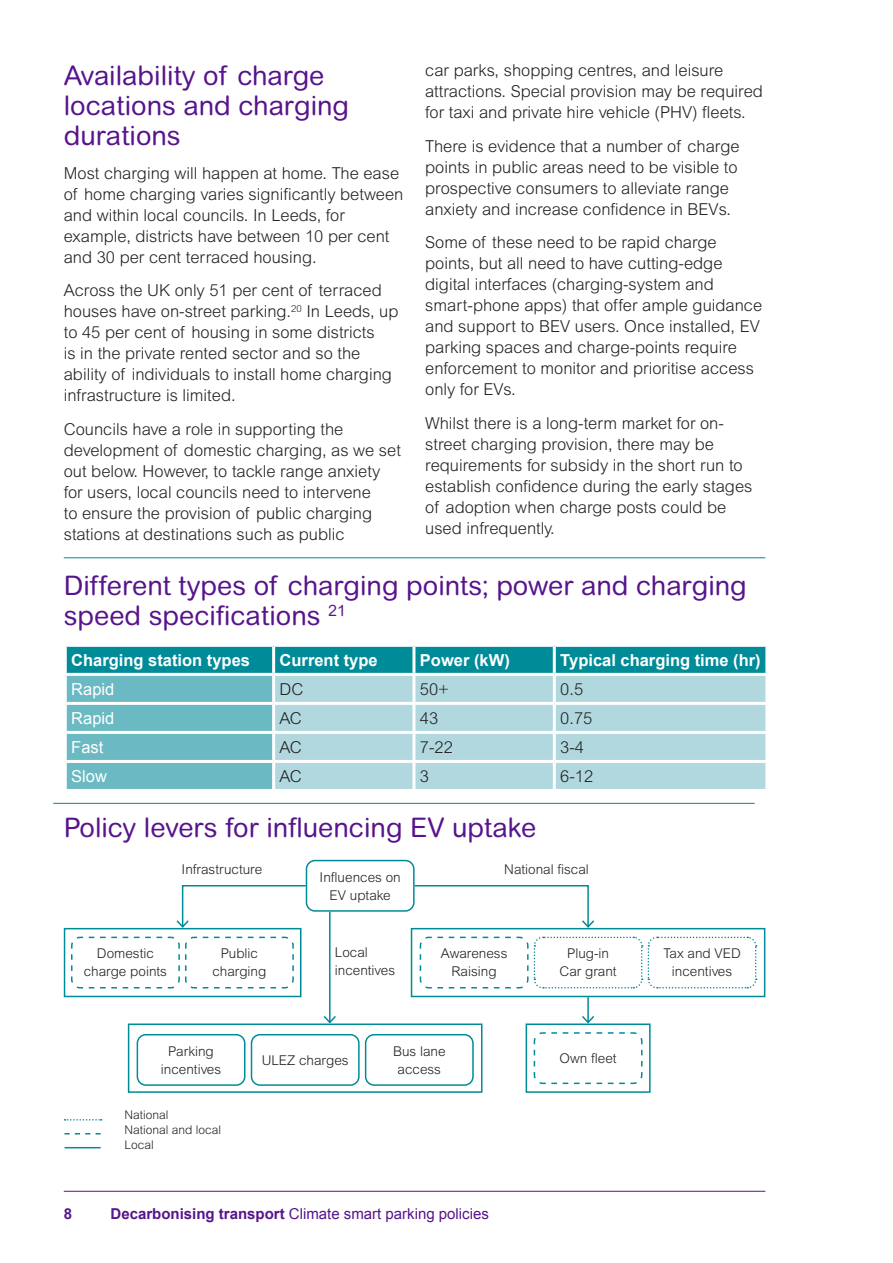
<style>
.page{position:relative;width:893px;height:1263px;background:#fff}
.page>*{position:absolute;margin:0;border:0;box-sizing:border-box;transform-origin:0 0}
.A4_Subhead{font:27px/30px "Arial Rounded MT";color:#57148c}
.A4_Body{font:300 16.5px/21px "Arial MT Std";color:#231f20}
.A4_Body-2{font:700 16.5px "Arial";color:#fff}
.A4_Body-3{font:16.5px "Arial";color:#fff}
.t1{font:15px "Arial";color:#57148c}
.t2{font:700 15px "Arial";color:#57148c}
.A4_Body-4{font:300 13.5px/18px "Arial MT Std";color:#231f20;text-align:center}
.A4_Body-5{font:300 12px "Arial MT Std";color:#231f20}
.s1{font-weight:700}
</style>
<div class="page">
<hr style="left:64px;top:1191px;width:701px;height:1px;background:#57148c">
<svg style="left:67px;top:647px;width:698px;height:142px;background:#3aa4af"></svg>
<div style="left:275px;top:676px;width:490px;height:113px;background:#b1d8df"></div>
<hr style="left:272px;top:647px;width:3px;height:26px;background:#fff">
<hr style="left:412px;top:647px;width:3px;height:26px;background:#fff">
<hr style="left:553px;top:647px;width:3px;height:26px;background:#fff">
<hr style="left:64px;top:673px;width:210px;height:3px;background:#fff">
<hr style="left:274px;top:673px;width:140px;height:3px;background:#fff">
<hr style="left:272px;top:676px;width:3px;height:26px;background:#fff">
<hr style="left:414px;top:673px;width:140px;height:3px;background:#fff">
<hr style="left:412px;top:676px;width:3px;height:26px;background:#fff">
<hr style="left:554px;top:673px;width:214px;height:3px;background:#fff">
<hr style="left:553px;top:676px;width:3px;height:26px;background:#fff">
<hr style="left:64px;top:702px;width:210px;height:3px;background:#fff">
<hr style="left:274px;top:702px;width:140px;height:3px;background:#fff">
<hr style="left:272px;top:705px;width:3px;height:26px;background:#fff">
<hr style="left:414px;top:702px;width:140px;height:3px;background:#fff">
<hr style="left:412px;top:705px;width:3px;height:26px;background:#fff">
<hr style="left:554px;top:702px;width:214px;height:3px;background:#fff">
<hr style="left:553px;top:705px;width:3px;height:26px;background:#fff">
<hr style="left:64px;top:731px;width:210px;height:3px;background:#fff">
<hr style="left:274px;top:731px;width:140px;height:3px;background:#fff">
<hr style="left:272px;top:734px;width:3px;height:26px;background:#fff">
<hr style="left:414px;top:731px;width:140px;height:3px;background:#fff">
<hr style="left:412px;top:734px;width:3px;height:26px;background:#fff">
<hr style="left:554px;top:731px;width:214px;height:3px;background:#fff">
<hr style="left:553px;top:734px;width:3px;height:26px;background:#fff">
<hr style="left:64px;top:760px;width:210px;height:3px;background:#fff">
<hr style="left:274px;top:760px;width:140px;height:3px;background:#fff">
<hr style="left:272px;top:763px;width:3px;height:26px;background:#fff">
<hr style="left:414px;top:760px;width:140px;height:3px;background:#fff">
<hr style="left:412px;top:763px;width:3px;height:26px;background:#fff">
<hr style="left:554px;top:760px;width:214px;height:3px;background:#fff">
<hr style="left:553px;top:763px;width:3px;height:26px;background:#fff">
<hr style="left:64px;top:557px;width:701px;height:1px;background:#008b98">
<hr style="left:53px;top:803px;width:702px;height:1px;background:#008b98">
<div style="left:306px;top:860px;width:109px;height:52px;border:2px solid #008b98;border-radius:9px"></div>
<svg style="left:65px;top:1119px;width:37px;height:1px"></svg>
<svg style="left:65px;top:1133px;width:36px;height:1px"></svg>
<hr style="left:65px;top:1147px;width:36px;height:1px;background:#008b98">
<svg style="left:63px;top:884px;width:244px;height:114px"></svg>
<svg style="left:410px;top:884px;width:356px;height:114px"></svg>
<hr style="left:587px;top:997px;width:2px;height:25px;background:#008b98">
<svg style="left:525px;top:1014px;width:126px;height:79px"></svg>
<hr style="left:329px;top:912px;width:2px;height:110px;background:#008b98">
<svg style="left:127px;top:1014px;width:356px;height:79px"></svg>
<p class="A4_Body" style="left:425px;top:59px;width:339px">car parks, shopping centres, and leisure attractions. Special provision may be required for taxi and private hire vehicle (PHV) fleets.</p>
<p class="A4_Body" style="left:425px;top:135px;width:316px">There is evidence that a number of charge points in public areas need to be visible to prospective consumers to alleviate range anxiety and increase confidence in BEVs.</p>
<p class="A4_Body" style="left:425px;top:232px;width:339px">Some of these need to be rapid charge points, but all need to have cutting-edge digital interfaces (charging-system and smart-phone apps) that offer ample guidance and support to BEV users. Once installed, EV parking spaces and charge-points require enforcement to monitor and prioritise access only for EVs.</p>
<p class="A4_Body" style="left:425px;top:413px;width:329px">Whilst there is a long-term market for on&shy;street charging provision, there may be requirements for subsidy in the short run to establish confidence during the early stages of adoption when charge posts could be used infrequently.</p>
<p class="A4_Subhead" style="left:64px;top:570px;width:685px">Different types of charging points; power and charging speed specifications <sup>21</sup></p>
<p class="A4_Body-2" style="left:71px;top:649px;width:180px">Charging station types</p>
<p class="A4_Body-2" style="left:280px;top:649px;width:100px">Current type</p>
<p class="A4_Body-2" style="left:420px;top:649px;width:91px">Power (kW)</p>
<p class="A4_Body-2" style="left:560px;top:649px;width:202px">Typical charging time (hr)</p>
<p class="A4_Body-3" style="left:71px;top:678px;width:45px">Rapid</p>
<p class="A4_Body" style="left:280px;top:678px;width:25px">DC</p>
<p class="A4_Body" style="left:420px;top:678px;width:31px">50+</p>
<p class="A4_Body" style="left:560px;top:678px;width:24px">0.5</p>
<p class="A4_Body-3" style="left:71px;top:707px;width:45px">Rapid</p>
<p class="A4_Body" style="left:280px;top:707px;width:24px">AC</p>
<p class="A4_Body" style="left:420px;top:707px;width:20px">43</p>
<p class="A4_Body" style="left:560px;top:707px;width:34px">0.75</p>
<p class="A4_Body-3" style="left:71px;top:736px;width:34px">Fast</p>
<p class="A4_Body" style="left:280px;top:736px;width:24px">AC</p>
<p class="A4_Body" style="left:420px;top:736px;width:35px">7-22</p>
<p class="A4_Body" style="left:560px;top:736px;width:25px">3-4</p>
<p class="A4_Body-3" style="left:71px;top:765px;width:37px">Slow</p>
<p class="A4_Body" style="left:280px;top:765px;width:24px">AC</p>
<p class="A4_Body" style="left:420px;top:765px;width:11px">3</p>
<p class="A4_Body" style="left:560px;top:765px;width:35px">6-12</p>
<p class="A4_Subhead" style="left:64px;top:813px;width:474px">Policy levers for influencing EV uptake</p>
<p class="A4_Body-4" style="left:320px;top:868px;width:83px">Influences on<br>EV uptake</p>
<p class="A4_Subhead" style="left:64px;top:60px;width:287px">Availability of charge locations and charging durations</p>
<p class="A4_Body" style="left:64px;top:162px;width:341px">Most charging will happen at home. The ease of home charging varies significantly between and within local councils. In Leeds, for example, districts have between 10 per cent and 30 per cent terraced housing.</p>
<p class="A4_Body" style="left:64px;top:280px;width:336px">Across the UK only 51 per cent of terraced houses have on-street parking.<sup>20</sup> In Leeds, up to 45 per cent of housing in some districts<br>is in the private rented sector and so the ability of individuals to install home charging infrastructure is limited.</p>
<p class="A4_Body" style="left:64px;top:419px;width:339px">Councils have a role in supporting the development of domestic charging, as we set out below. However, to tackle range anxiety for users, local councils need to intervene<br>to ensure the provision of public charging stations at destinations such as public</p>
<p class="A4_Body-4" style="left:182px;top:860px;width:82px">Infrastructure</p>
<p class="A4_Body-4" style="left:504px;top:860px;width:86px">National fiscal</p>
<p class="A4_Body-4" style="left:84px;top:945px;width:85px">Domestic charge points</p>
<p class="A4_Body-4" style="left:212px;top:945px;width:55px">Public charging</p>
<p class="A4_Body-4" style="left:335px;top:943px;width:62px;text-align:left">Local incentives</p>
<p class="A4_Body-4" style="left:441px;top:945px;width:68px">Awareness<br>Raising</p>
<p class="A4_Body-4" style="left:560px;top:945px;width:59px">Plug-in<br>Car grant</p>
<p class="A4_Body-4" style="left:161px;top:1042px;width:62px">Parking incentives</p>
<p class="A4_Body-4" style="left:560px;top:1049px;width:59px">Own fleet</p>
<p class="A4_Body-4" style="left:393px;top:1042px;width:54px">Bus lane access</p>
<p class="A4_Body-4" style="left:262px;top:1051px;width:88px">ULEZ charges</p>
<p class="A4_Body-5" style="left:124px;top:1108px;width:45px">National</p>
<p class="A4_Body-5" style="left:124px;top:1123px;width:98px">National and local</p>
<p class="A4_Body-5" style="left:124px;top:1138px;width:31px">Local</p>
<p class="t2" style="left:64px;top:1203px;width:10px">8</p>
<p class="t1" style="left:111px;top:1203px;width:380px"><span class="s1">Decarbonising transport</span> Climate smart parking policies</p>
<p class="A4_Body-4" style="left:663px;top:945px;width:79px">Tax and VED incentives</p>
</div>
